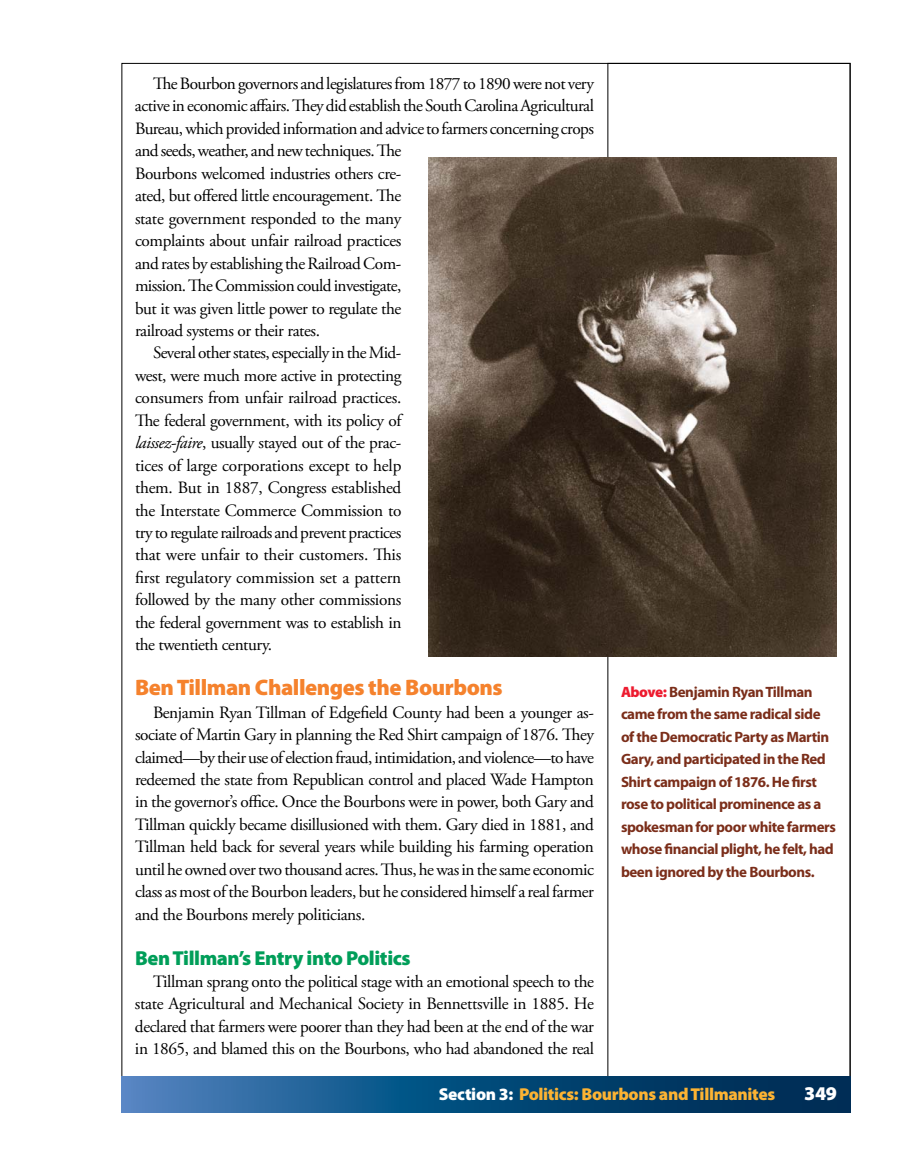
<style>
.page{position:relative;width:918px;height:1175px;background:#fff}
.page>*{position:absolute;margin:0;border:0;box-sizing:border-box;transform-origin:0 0}
.t1{font:900 22.5px "Myriad Pro";letter-spacing:-.02em;color:#f5822d}
.t2{font:900 20.25px "Myriad Pro";letter-spacing:-.02em;color:#009e59}
.t3{font:900 19.5px "Myriad Pro";color:#fff}
.t4{font:17.25px/22.5px "Adobe Garamond Pro";letter-spacing:-.025em;color:#000;text-align:justify}
.t5{font:900 17.25px "Myriad Pro";letter-spacing:-.02em;color:#fcb333}
.t6{font:700 15px/22.5px "Myriad Pro";letter-spacing:-.03em;color:#7b2e1a}
.s1{font-style:italic}
.s2{color:#fff}
.s3{font-weight:900;color:#ed1b2f}
</style>
<div class="page">
<img style="left:428px;top:158px;width:409px;height:499px">
<svg style="left:122px;top:1076px;width:728px;height:36px;background:#124f80"></svg>
<p class="t4" style="left:153px;top:74px;width:443px">The Bourbon governors and legislatures from 1877 to 1890 were not very</p>
<p class="t4" style="left:135px;top:96px;width:460px">active in economic affairs. They did establish the South Carolina Agricultural</p>
<p class="t4" style="left:135px;top:119px;width:460px">Bureau, which provided information and advice to farmers concerning crops</p>
<p class="t4" style="left:135px;top:141px;width:268px">and seeds, weather, and new techniques. The</p>
<p class="t4" style="left:135px;top:164px;width:268px">Bourbons welcomed industries others cre-</p>
<p class="t4" style="left:135px;top:186px;width:268px">ated, but offered little encouragement. The</p>
<p class="t4" style="left:135px;top:208px;width:268px">state government responded to the many</p>
<p class="t4" style="left:135px;top:231px;width:268px">complaints about unfair railroad practices</p>
<p class="t4" style="left:135px;top:253px;width:268px">and rates by establishing the Railroad Com-</p>
<p class="t4" style="left:135px;top:276px;width:268px">mission. The Commission could investigate,</p>
<p class="t4" style="left:135px;top:298px;width:268px">but it was given little power to regulate the</p>
<p class="t4" style="left:135px;top:321px;width:186px">railroad systems or their rates.</p>
<p class="t4" style="left:153px;top:343px;width:250px">Several other states, especially in the Mid-</p>
<p class="t4" style="left:135px;top:365px;width:268px">west, were much more active in protecting</p>
<p class="t4" style="left:135px;top:388px;width:268px">consumers from unfair railroad practices.</p>
<p class="t4" style="left:135px;top:410px;width:268px">The federal government, with its policy of</p>
<p class="t4" style="left:135px;top:433px;width:268px"><span class="s1">laissez-faire</span>, usually stayed out of the prac-</p>
<p class="t4" style="left:135px;top:455px;width:268px">tices of large corporations except to help</p>
<p class="t4" style="left:135px;top:478px;width:268px">them. But in 1887, Congress established</p>
<p class="t4" style="left:135px;top:500px;width:268px">the Interstate Commerce Commission to</p>
<p class="t4" style="left:135px;top:523px;width:268px">try to regulate railroads and prevent practices</p>
<p class="t4" style="left:135px;top:545px;width:268px">that were unfair to their customers. This</p>
<p class="t4" style="left:135px;top:567px;width:268px">first regulatory commission set a pattern</p>
<p class="t4" style="left:135px;top:590px;width:268px">followed by the many other commissions</p>
<p class="t4" style="left:135px;top:612px;width:268px">the federal government was to establish in</p>
<p class="t4" style="left:135px;top:635px;width:139px">the twentieth century.</p>
<h1 class="t1" style="left:135px;top:679px;width:369px">Ben Tillman Challenges the Bourbons</h1>
<p class="t4" style="left:135px;top:702px;width:461px;text-indent:18px">Benjamin Ryan Tillman of Edgefield County had been a younger as&shy;sociate of Martin Gary in planning the Red Shirt campaign of 1876. They claimed—by their use of election fraud, intimidation, and violence—to have redeemed the state from Republican control and placed Wade Hampton in the governor’s office. Once the Bourbons were in power, both Gary and Tillman quickly became disillusioned with them. Gary died in 1881, and Tillman held back for several years while building his farming operation until he owned over two thousand acres. Thus, he was in the same economic class as most of the Bourbon leaders, but he considered himself a real farmer and the Bourbons merely politicians.</p>
<p class="t2" style="left:135px;top:950px;width:277px">Ben Tillman’s Entry into Politics</p>
<p class="t4" style="left:135px;top:971px;width:461px;text-indent:18px">Tillman sprang onto the political stage with an emotional speech to the state Agricultural and Mechanical Society in Bennettsville in 1885. He declared that farmers were poorer than they had been at the end of the war in 1865, and blamed this on the Bourbons, who had abandoned the real</p>
<p class="t5" style="left:439px;top:1087px;width:338px"><span class="s2">Section 3:</span> Politics: Bourbons and Tillmanites</p>
<p class="t3" style="left:804px;top:1085px;width:34px">349</p>
<p class="t6" style="left:621px;top:682px;width:216px"><span class="s3">Above:</span> Benjamin Ryan Tillman came from the same radical side of the Democratic Party as Martin<br>Gary, and participated in the Red<br>Shirt campaign of 1876. He first rose to political prominence as a spokesman for poor white farmers whose financial plight, he felt, had been ignored by the Bourbons.</p>
</div>
